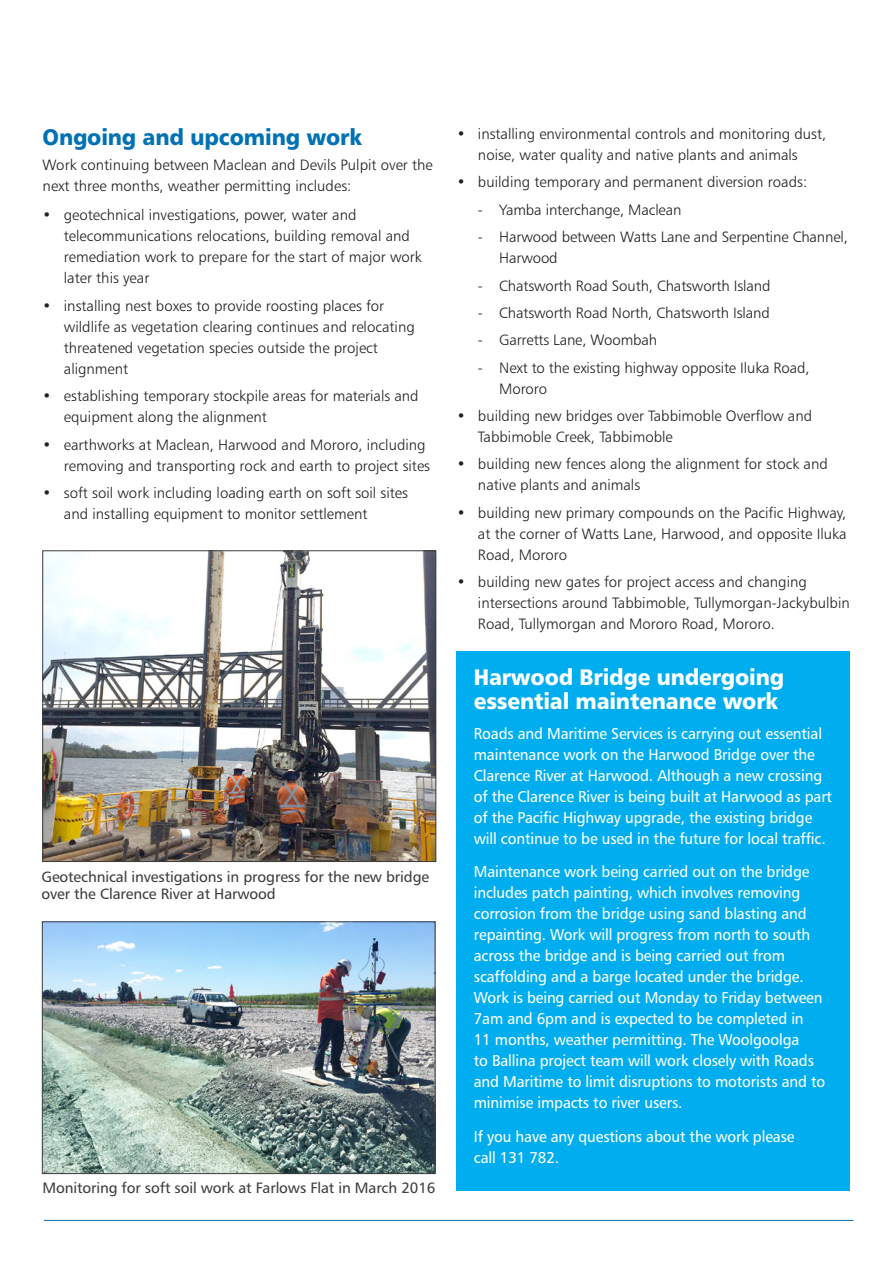
<style>
.page{position:relative;width:893px;height:1263px;background:#fff}
.page>*{position:absolute;margin:0;border:0;box-sizing:border-box;transform-origin:0 0}
.BREAKOUT_HEADER{font:700 22.5px/24px "Trans Text Bd";letter-spacing:-.01em;color:#fff;scale:.95 1}
.SUB_1_BLUE{font:700 22.5px "Trans Text Bd";letter-spacing:-.01em;color:#0072b4;scale:.95 1}
.BREAKOUT_BODY_1{font:15.75px/21px "Trans Text Rm";letter-spacing:-.01em;color:#fff;scale:.95 1}
.BODY_1{font:300 15px/21px "Trans Text Lt";color:#231f20}
.CAPTIONS_BLACK{font:15px/16.5px "Trans Text Rm";letter-spacing:-.01em;color:#3e3e3f}
</style>
<div class="page">
<img style="left:44px;top:924px;width:389px;height:248px">
<div style="left:42px;top:922px;width:393px;height:252px;border:1px solid #3e3e3f"></div>
<img style="left:45px;top:553px;width:389px;height:307px">
<div style="left:43px;top:551px;width:393px;height:311px;border:1px solid #3e3e3f"></div>
<div style="left:457px;top:651px;width:393px;height:540px;background:#00aeef"></div>
<hr style="left:44px;top:1220px;width:809px;height:1px;background:#0072b4">
<p class="SUB_1_BLUE" style="left:43px;top:122px;width:338px">Ongoing and upcoming work</p>
<p class="BODY_1" style="left:43px;top:154px;width:392px">Work continuing between Maclean and Devils Pulpit over the next three months, weather permitting includes:</p>
<p class="BODY_1" style="left:64px;top:204px;width:360px;text-indent:-21px">• geotechnical investigations, power, water and telecommunications relocations, building removal and remediation work to prepare for the start of major work later this year</p>
<p class="BODY_1" style="left:64px;top:295px;width:352px;text-indent:-21px">• installing nest boxes to provide roosting places for wildlife as vegetation clearing continues and relocating threatened vegetation species outside the project alignment</p>
<p class="BODY_1" style="left:64px;top:385px;width:356px;text-indent:-21px">• establishing temporary stockpile areas for materials and equipment along the alignment</p>
<p class="BODY_1" style="left:43px;top:434px;width:389px;text-align:right">• earthworks at Maclean, Harwood and Mororo, including removing and transporting rock and earth to project sites</p>
<p class="BODY_1" style="left:64px;top:482px;width:346px;text-indent:-21px">• soft soil work including loading earth on soft soil sites and installing equipment to monitor settlement</p>
<p class="CAPTIONS_BLACK" style="left:41px;top:869px;width:389px">Geotechnical investigations in progress for the new bridge over the Clarence River at Harwood</p>
<p class="CAPTIONS_BLACK" style="left:42px;top:1179px;width:394px">Monitoring for soft soil work at Farlows Flat in March 2016</p>
<p class="BODY_1" style="left:457px;top:123px;width:371px;text-align:center">• installing environmental controls and monitoring dust, noise, water quality and native plants and animals</p>
<p class="BODY_1" style="left:457px;top:171px;width:352px">• building temporary and permanent diversion roads:</p>
<p class="BODY_1" style="left:478px;top:199px;width:205px">- Yamba interchange, Maclean</p>
<p class="BODY_1" style="left:499px;top:226px;width:350px;text-indent:-21px">- Harwood between Watts Lane and Serpentine Channel,<br>Harwood</p>
<p class="BODY_1" style="left:478px;top:275px;width:294px">- Chatsworth Road South, Chatsworth Island</p>
<p class="BODY_1" style="left:478px;top:302px;width:293px">- Chatsworth Road North, Chatsworth Island</p>
<p class="BODY_1" style="left:478px;top:329px;width:181px">- Garretts Lane, Woombah</p>
<p class="BODY_1" style="left:499px;top:357px;width:312px;text-indent:-21px">- Next to the existing highway opposite Iluka Road,<br>Mororo</p>
<p class="BODY_1" style="left:478px;top:405px;width:336px;text-indent:-21px">• building new bridges over Tabbimoble Overflow and<br>Tabbimoble Creek, Tabbimoble</p>
<p class="BODY_1" style="left:478px;top:453px;width:351px;text-indent:-21px">• building new fences along the alignment for stock and native plants and animals</p>
<p class="BODY_1" style="left:478px;top:502px;width:370px;text-align:justify;text-indent:-21px">• building new primary compounds on the Pacific Highway, at the corner of Watts Lane, Harwood, and opposite Iluka Road, Mororo</p>
<p class="BODY_1" style="left:478px;top:571px;width:373px;text-indent:-21px">• building new gates for project access and changing intersections around Tabbimoble, Tullymorgan-Jackybulbin<br>Road, Tullymorgan and Mororo Road, Mororo.</p>
<p class="BREAKOUT_HEADER" style="left:474px;top:664px;width:328px">Harwood Bridge undergoing essential maintenance work</p>
<p class="BREAKOUT_BODY_1" style="left:474px;top:722px;width:379px">Roads and Maritime Services is carrying out essential maintenance work on the Harwood Bridge over the Clarence River at Harwood. Although a new crossing of the Clarence River is being built at Harwood as part of the Pacific Highway upgrade, the existing bridge will continue to be used in the future for local traffic.</p>
<p class="BREAKOUT_BODY_1" style="left:474px;top:861px;width:371px">Maintenance work being carried out on the bridge includes patch painting, which involves removing corrosion from the bridge using sand blasting and repainting. Work will progress from north to south across the bridge and is being carried out from scaffolding and a barge located under the bridge.<br>Work is being carried out Monday to Friday between 7am and 6pm and is expected to be completed in<br>11 months, weather permitting. The Woolgoolga<br>to Ballina project team will work closely with Roads and Maritime to limit disruptions to motorists and to minimise impacts to river users.</p>
<p class="BREAKOUT_BODY_1" style="left:474px;top:1126px;width:339px">If you have any questions about the work please call 131 782.</p>
</div>
